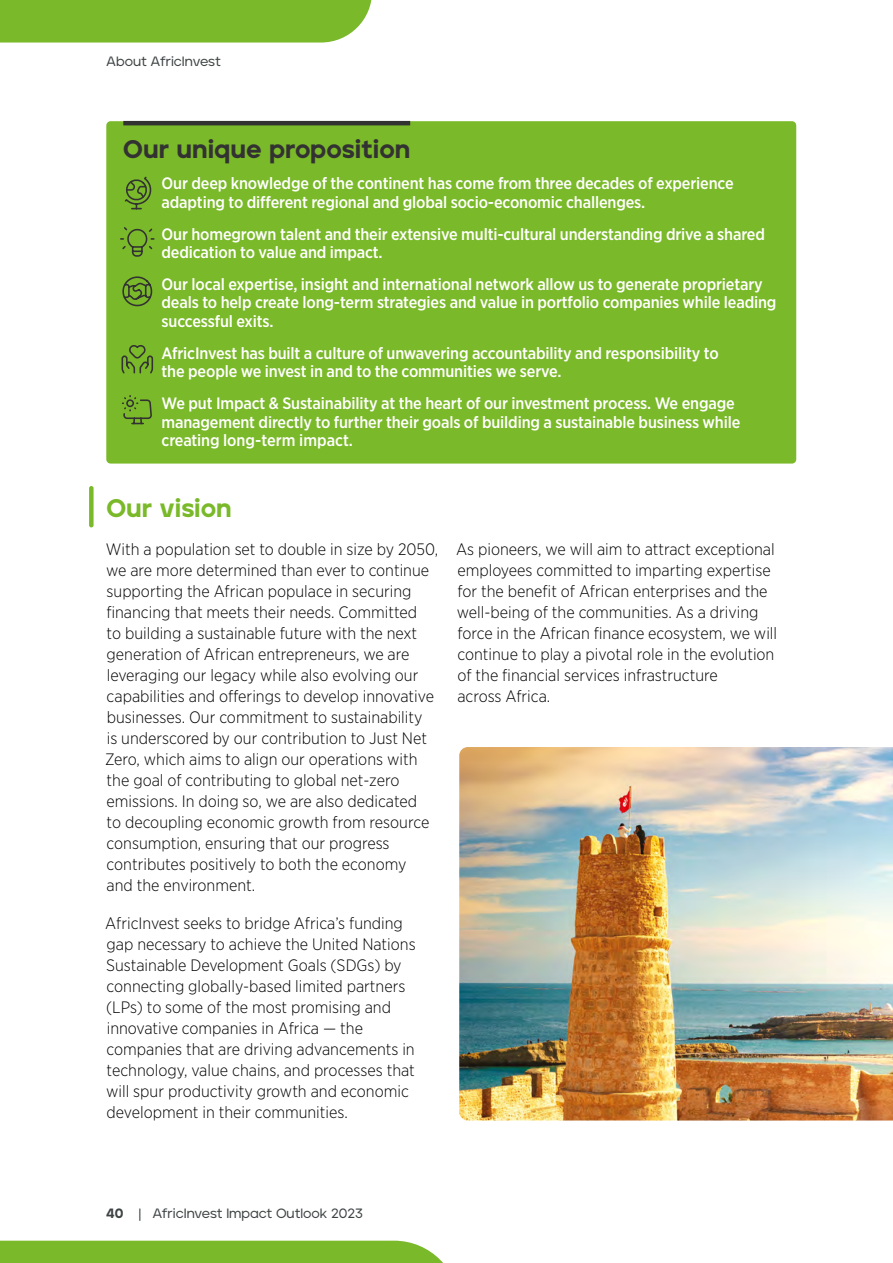
<style>
.page{position:relative;width:893px;height:1263px;background:#fff}
.page>*{position:absolute;margin:0;border:0;box-sizing:border-box;transform-origin:0 0}
.t1{font:900 25.5px "Jeko";color:#333232}
.t2{font:900 25.5px "Jeko";color:#7ab929}
.t3{font:300 16.5px/21px "Gotham Narrow";color:#000}
.t4{font:500 16.5px/18.8px "Gotham Narrow";letter-spacing:-.01em;color:#fff}
.t5{font:500 13.5px "Jeko";color:#3d4243}
.s1{font-weight:900}
</style>
<div class="page">
<img style="left:459px;top:747px;width:434px;height:373px">
<div style="left:89px;top:486px;width:5px;height:41px;background:#7ab929;border-radius:2px"></div>
<div style="left:106px;top:121px;width:690px;height:343px;background:#7ab929;border-radius:4px"></div>
<hr style="left:123px;top:121px;width:287px;height:4px;background:#333232">
<svg style="left:122px;top:276px;width:31px;height:31px"></svg>
<svg style="left:120px;top:227px;width:35px;height:30px"></svg>
<svg style="left:124px;top:176px;width:28px;height:34px"></svg>
<svg style="left:121px;top:345px;width:33px;height:29px"></svg>
<svg style="left:122px;top:395px;width:30px;height:30px"></svg>
<div style="left:0;top:0;width:372px;height:43px;background:#7ab929"></div>
<div style="left:0;top:1241px;width:443px;height:22px;background:#7ab929"></div>
<p class="t5" style="left:106px;top:54px;width:116px">About AfricInvest</p>
<h1 class="t1" style="left:123px;top:133px;width:288px">Our unique proposition</h1>
<p class="t4" style="left:162px;top:174px;width:574px">Our deep knowledge of the continent has come from three decades of experience adapting to different regional and global socio-economic challenges.</p>
<p class="t4" style="left:162px;top:224px;width:605px">Our homegrown talent and their extensive multi-cultural understanding drive a shared dedication to value and impact.</p>
<p class="t4" style="left:162px;top:274px;width:616px">Our local expertise, insight and international network allow us to generate proprietary deals to help create long-term strategies and value in portfolio companies while leading successful exits.</p>
<p class="t4" style="left:162px;top:343px;width:559px">AfricInvest has built a culture of unwavering accountability and responsibility to the people we invest in and to the communities we serve.</p>
<p class="t4" style="left:162px;top:394px;width:580px">We put Impact &amp; Sustainability at the heart of our investment process. We engage management directly to further their goals of building a sustainable business while creating long-term impact.</p>
<h1 class="t2" style="left:106px;top:492px;width:127px">Our vision</h1>
<p class="t3" style="left:105px;top:538px;width:335px">With a population set to double in size by 2050, we are more determined than ever to continue supporting the African populace in securing financing that meets their needs. Committed<br>to building a sustainable future with the next generation of African entrepreneurs, we are leveraging our legacy while also evolving our capabilities and offerings to develop innovative businesses. Our commitment to sustainability<br>is underscored by our contribution to Just Net Zero, which aims to align our operations with the goal of contributing to global net-zero emissions. In doing so, we are also dedicated<br>to decoupling economic growth from resource consumption, ensuring that our progress contributes positively to both the economy<br>and the environment.</p>
<p class="t3" style="left:105px;top:912px;width:312px">AfricInvest seeks to bridge Africa’s funding gap necessary to achieve the United Nations Sustainable Development Goals (SDGs) by connecting globally-based limited partners (LPs) to some of the most promising and innovative companies in Africa — the companies that are driving advancements in technology, value chains, and processes that will spur productivity growth and economic development in their communities.</p>
<p class="t3" style="left:456px;top:538px;width:323px">As pioneers, we will aim to attract exceptional employees committed to imparting expertise for the benefit of African enterprises and the well-being of the communities. As a driving force in the African finance ecosystem, we will continue to play a pivotal role in the evolution of the financial services infrastructure<br>across Africa.</p>
<p class="t5" style="left:106px;top:1205px;width:258px"><span class="s1">40</span> | AfricInvest Impact Outlook 2023</p>
</div>
